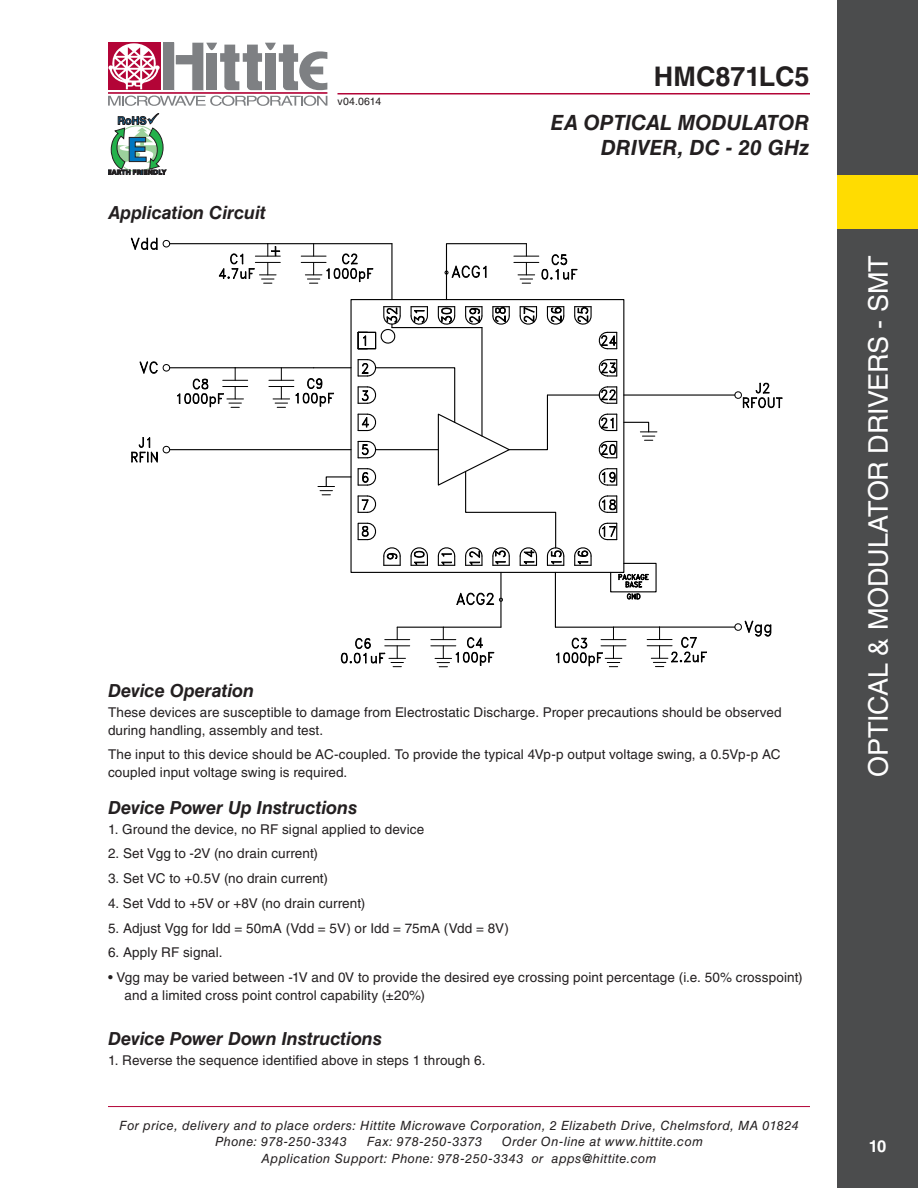
<style>
.page{position:relative;width:918px;height:1188px;background:#fff}
.page>*{position:absolute;margin:0;border:0;box-sizing:border-box;transform-origin:0 0}
.t1{font:27px "Helvetica LT Std";letter-spacing:-.01em;color:#fff}
.t2{font:700 27px "Helvetica LT Std";color:#231f20}
.t3{font:italic 700 21px/25.2px "Helvetica LT Std";color:#231f20;text-align:right}
.t4{font:italic 700 18px "Helvetica LT Std";letter-spacing:-.005em;color:#231f20}
.t5{font:700 16.5px "Helvetica LT Std";color:#fff}
.t6{font:13.5px/18px "Helvetica LT Std";letter-spacing:.01em;color:#231f20}
.t7{font:italic 12.75px/16.5px "Helvetica LT Std";letter-spacing:.035em;color:#231f20}
.t8{font:10.5px "Helvetica LT Std";letter-spacing:.025em;color:#231f20}
</style>
<div class="page">
<hr style="left:108px;top:1106px;width:702px;height:1px;background:#b30437">
<div style="left:163px;top:43px;width:11px;height:47px;background:#7e8083"></div>
<div style="left:108px;top:43px;width:52px;height:47px;background:#b30437"></div>
<hr style="left:108px;top:92px;width:219px;height:2px;background:#b30437">
<svg style="left:176px;top:43px;width:151px;height:47px"></svg>
<svg style="left:108px;top:96px;width:219px;height:10px"></svg>
<svg style="left:108px;top:43px;width:52px;height:46px"></svg>
<hr style="left:338px;top:93px;width:472px;height:1px;background:#b30437">
<svg style="left:108px;top:113px;width:58px;height:62px"></svg>
<div style="left:837px;top:0;width:81px;height:1188px;background:#4b4c4d"></div>
<div style="left:837px;top:175px;width:81px;height:54px;background:#ffdc01"></div>
<hr style="left:481px;top:328px;width:2px;height:108px;background:#000">
<hr style="left:548px;top:394px;width:51px;height:2px;background:#000">
<hr style="left:392px;top:327px;width:90px;height:1px;background:#000">
<hr style="left:391px;top:244px;width:2px;height:56px;background:#000">
<hr style="left:268px;top:243px;width:124px;height:1px;background:#000">
<svg style="left:301px;top:244px;width:73px;height:40px"></svg>
<svg style="left:217px;top:244px;width:64px;height:40px"></svg>
<hr style="left:170px;top:243px;width:98px;height:1px;background:#000">
<hr style="left:170px;top:449px;width:181px;height:1px;background:#000">
<hr style="left:235px;top:367px;width:116px;height:1px;background:#000">
<svg style="left:139px;top:361px;width:109px;height:47px"></svg>
<svg style="left:131px;top:437px;width:40px;height:26px"></svg>
<svg style="left:131px;top:238px;width:40px;height:12px"></svg>
<hr style="left:624px;top:394px;width:111px;height:2px;background:#000">
<hr style="left:443px;top:627px;width:58px;height:1px;background:#000">
<svg style="left:340px;top:627px;width:70px;height:40px"></svg>
<svg style="left:431px;top:627px;width:64px;height:40px"></svg>
<hr style="left:397px;top:627px;width:46px;height:1px;background:#000">
<hr style="left:500px;top:572px;width:2px;height:55px;background:#000">
<hr style="left:555px;top:572px;width:1px;height:55px;background:#000">
<svg style="left:556px;top:628px;width:70px;height:39px"></svg>
<svg style="left:647px;top:628px;width:60px;height:39px"></svg>
<hr style="left:613px;top:627px;width:47px;height:1px;background:#000">
<hr style="left:555px;top:627px;width:58px;height:1px;background:#000">
<hr style="left:660px;top:627px;width:75px;height:1px;background:#000">
<svg style="left:734px;top:620px;width:38px;height:17px"></svg>
<svg style="left:456px;top:592px;width:47px;height:14px"></svg>
<svg style="left:734px;top:382px;width:49px;height:27px"></svg>
<svg style="left:623px;top:421px;width:34px;height:20px"></svg>
<svg style="left:574px;top:522px;width:83px;height:78px"></svg>
<svg style="left:269px;top:358px;width:296px;height:208px"></svg>
<svg style="left:410px;top:306px;width:18px;height:19px"></svg>
<div style="left:358px;top:332px;width:18px;height:17px;border:1px solid #000"></div>
<svg style="left:357px;top:331px;width:12px;height:19px"></svg>
<svg style="left:598px;top:495px;width:19px;height:18px"></svg>
<svg style="left:597px;top:386px;width:20px;height:18px"></svg>
<svg style="left:598px;top:413px;width:19px;height:19px"></svg>
<svg style="left:598px;top:440px;width:19px;height:19px"></svg>
<svg style="left:598px;top:359px;width:19px;height:18px"></svg>
<svg style="left:598px;top:468px;width:19px;height:18px"></svg>
<svg style="left:437px;top:243px;width:180px;height:107px"></svg>
<svg style="left:380px;top:306px;width:21px;height:38px"></svg>
<h3 class="t4" style="left:108px;top:202px;width:159px">Application Circuit</h3>
<p class="t8" style="left:338px;top:95px;width:45px">v04.0614</p>
<h1 class="t2" style="left:654px;top:60px;width:157px">HMC871LC5</h1>
<h2 class="t3" style="left:551px;top:109px;width:260px">EA OPTICAL MODULATOR<br>DRIVER, DC - 20 GHz</h2>
<h3 class="t4" style="left:108px;top:680px;width:148px">Device Operation</h3>
<p class="t6" style="left:108px;top:703px;width:675px">These devices are susceptible to damage from Electrostatic Discharge. Proper precautions should be observed during handling, assembly and test.</p>
<p class="t6" style="left:108px;top:746px;width:674px">The input to this device should be AC-coupled. To provide the typical 4Vp-p output voltage swing, a 0.5Vp-p AC coupled input voltage swing is required.</p>
<h3 class="t4" style="left:108px;top:797px;width:251px">Device Power Up Instructions</h3>
<p class="t6" style="left:108px;top:820px;width:318px">1. Ground the device, no RF signal applied to device</p>
<p class="t6" style="left:108px;top:845px;width:212px">2. Set Vgg to -2V (no drain current)</p>
<p class="t6" style="left:108px;top:869px;width:221px">3. Set VC to +0.5V (no drain current)</p>
<p class="t6" style="left:108px;top:894px;width:259px">4. Set Vdd to +5V or +8V (no drain current)</p>
<p class="t6" style="left:108px;top:919px;width:402px">5. Adjust Vgg for Idd = 50mA (Vdd = 5V) or Idd = 75mA (Vdd = 8V)</p>
<p class="t6" style="left:108px;top:944px;width:116px">6. Apply RF signal.</p>
<p class="t6" style="left:124px;top:968px;width:680px;text-indent:-16px">• Vgg may be varied between -1V and 0V to provide the desired eye crossing point percentage (i.e. 50% crosspoint) and a limited cross point control capability (±20%)</p>
<h3 class="t4" style="left:108px;top:1028px;width:275px">Device Power Down Instructions</h3>
<p class="t6" style="left:108px;top:1051px;width:379px">1. Reverse the sequence identified above in steps 1 through 6.</p>
<p class="t7" style="left:215px;top:1117px;width:585px;text-indent:-96px">For price, delivery and to place orders: Hittite Microwave Corporation, 2 Elizabeth Drive, Chelmsford, MA 01824<br>Phone: 978-250-3343</p>
<p class="t7" style="left:262px;top:1133px;width:443px;text-indent:240px">Order On-line at www.hittite.com<br>Application Support: Phone: 978-250-3343 or apps@hittite.com</p>
<p class="t7" style="left:367px;top:1133px;width:117px">Fax: 978-250-3373</p>
<h1 class="t1" style="left:863px;top:777px;width:523px;rotate:-90deg">OPTICAL &amp; MODULATOR DRIVERS - SMT</h1>
<p class="t5" style="left:869px;top:1136px;width:19px">10</p>
</div>
